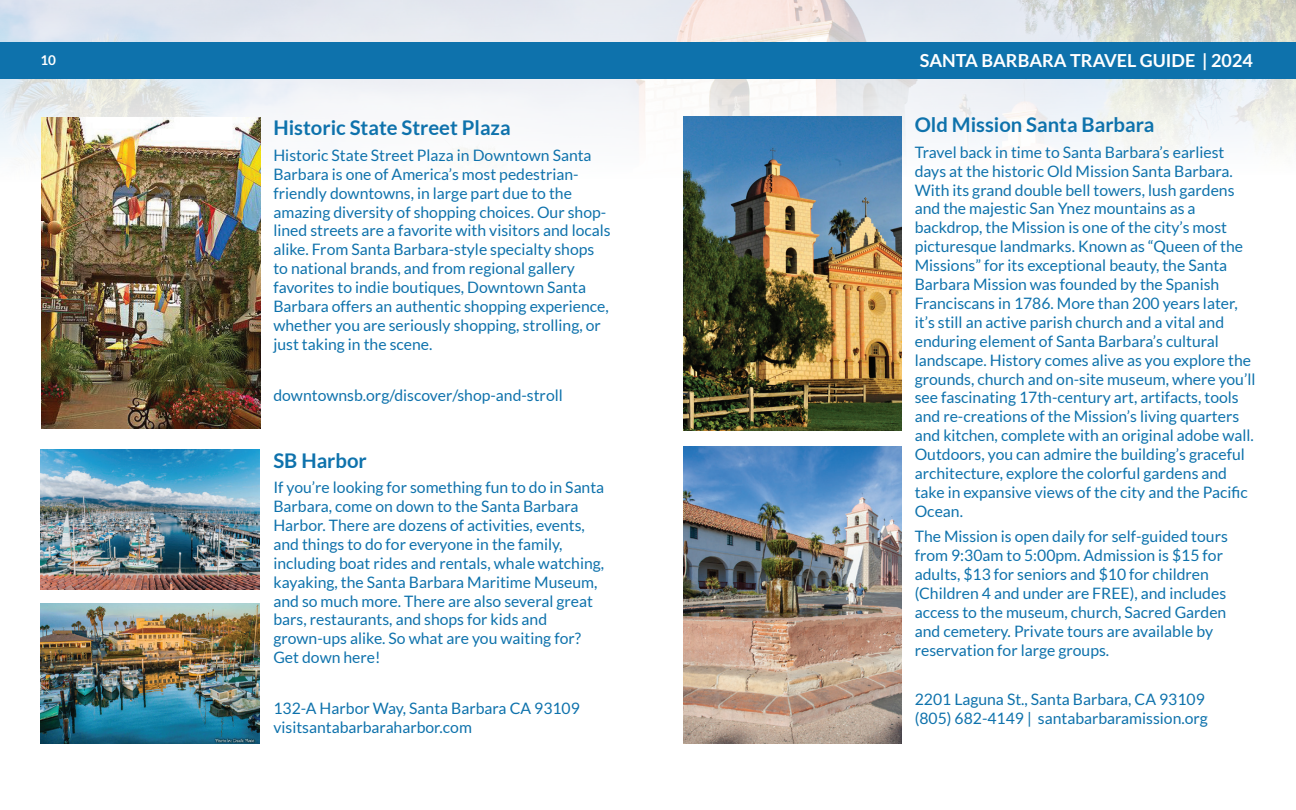
<style>
.page{position:relative;width:1296px;height:810px;background:#fff}
.page>*{position:absolute;margin:0;border:0;box-sizing:border-box;transform-origin:0 0}
.t1{font:700 20.25px "Lato";color:#0e72ac}
.t2{font:700 18px "Lato";color:#fff}
.t3{font:15.75px/18.9px "Lato";color:#0e72ac}
.t4{font:700 13.5px "Lato";color:#fff}
</style>
<div class="page">
<img style="left:0;top:0;width:1296px;height:265px">
<div style="left:0;top:42px;width:1296px;height:36px;background:#0e72ac"></div>
<img style="left:42px;top:117px;width:218px;height:311px">
<img style="left:683px;top:116px;width:219px;height:314px">
<img style="left:40px;top:450px;width:219px;height:139px">
<img style="left:683px;top:446px;width:219px;height:297px">
<img style="left:40px;top:603px;width:219px;height:140px">
<p class="t4" style="left:40px;top:53px;width:17px">10</p>
<p class="t1" style="left:273px;top:116px;width:239px">Historic State Street Plaza</p>
<p class="t3" style="left:273px;top:146px;width:339px">Historic State Street Plaza in Downtown Santa Barbara is one of America’s most pedestrian&shy;friendly downtowns, in large part due to the amazing diversity of shopping choices. Our shop&shy;lined streets are a favorite with visitors and locals alike. From Santa Barbara-style specialty shops to national brands, and from regional gallery favorites to indie boutiques, Downtown Santa Barbara offers an authentic shopping experience, whether you are seriously shopping, strolling, or just taking in the scene.</p>
<p class="t3" style="left:273px;top:385px;width:291px">downtownsb.org/discover/shop-and-stroll</p>
<p class="t1" style="left:273px;top:449px;width:95px">SB Harbor</p>
<p class="t3" style="left:273px;top:478px;width:332px">If you’re looking for something fun to do in Santa Barbara, come on down to the Santa Barbara Harbor. There are dozens of activities, events, and things to do for everyone in the family, including boat rides and rentals, whale watching, kayaking, the Santa Barbara Maritime Museum, and so much more. There are also several great bars, restaurants, and shops for kids and grown-ups alike. So what are you waiting for?<br>Get down here!</p>
<p class="t3" style="left:273px;top:699px;width:308px">132-A Harbor Way, Santa Barbara CA 93109 visitsantabarbaraharbor.com</p>
<p class="t2" style="left:920px;top:50px;width:335px">SANTA BARBARA TRAVEL GUIDE | 2024</p>
<p class="t1" style="left:915px;top:113px;width:241px">Old Mission Santa Barbara</p>
<p class="t3" style="left:915px;top:143px;width:342px">Travel back in time to Santa Barbara’s earliest days at the historic Old Mission Santa Barbara.<br>With its grand double bell towers, lush gardens and the majestic San Ynez mountains as a backdrop, the Mission is one of the city’s most picturesque landmarks. Known as “Queen of the Missions” for its exceptional beauty, the Santa Barbara Mission was founded by the Spanish Franciscans in 1786. More than 200 years later, it’s still an active parish church and a vital and enduring element of Santa Barbara’s cultural landscape. History comes alive as you explore the grounds, church and on-site museum, where you’ll see fascinating 17th-century art, artifacts, tools and re-creations of the Mission’s living quarters and kitchen, complete with an original adobe wall.<br>Outdoors, you can admire the building’s graceful architecture, explore the colorful gardens and take in expansive views of the city and the Pacific Ocean.</p>
<p class="t3" style="left:915px;top:527px;width:315px">The Mission is open daily for self-guided tours from 9:30am to 5:00pm. Admission is $15 for adults, $13 for seniors and $10 for children (Children 4 and under are FREE), and includes access to the museum, church, Sacred Garden and cemetery. Private tours are available by reservation for large groups.</p>
<p class="t3" style="left:915px;top:690px;width:295px">2201 Laguna St., Santa Barbara, CA 93109 (805) 682-4149 | santabarbaramission.org</p>
</div>
